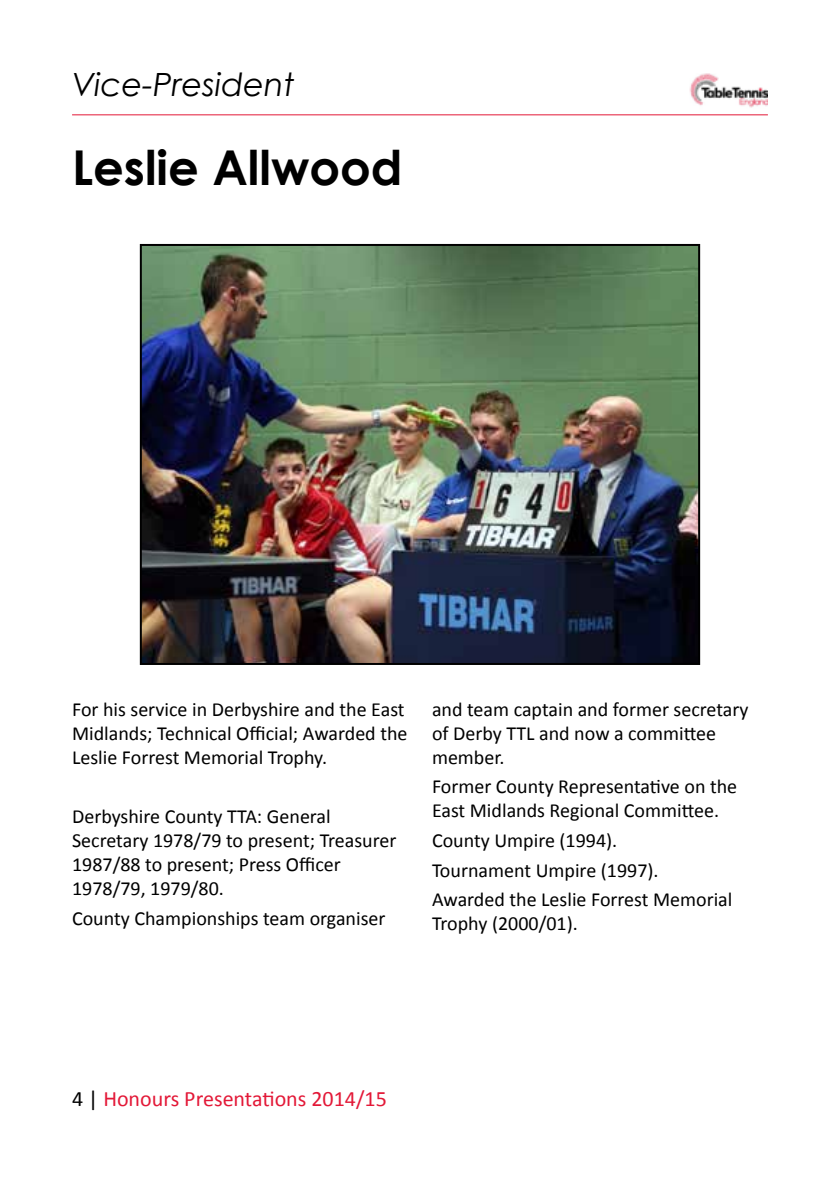
<style>
.page{position:relative;width:840px;height:1191px;background:#fff}
.page>*{position:absolute;margin:0;border:0;box-sizing:border-box;transform-origin:0 0}
.t1{font:700 48px "Century Gothic";color:#000}
.t2{font:italic 32px "Century Gothic";color:#000}
.t3{font:22px "Calibri";color:#e31837}
.t4{font:20px/24px "Calibri";color:#000}
.s1{color:#000}
</style>
<div class="page">
<img style="left:143px;top:247px;width:553px;height:415px">
<div style="left:140px;top:244px;width:559px;height:421px;border:2px solid #000"></div>
<img style="left:689px;top:73px;width:78px;height:35px">
<hr style="left:72px;top:114px;width:695px;height:1px;background:#e31837">
<h2 class="t2" style="left:72px;top:62px;width:224px">Vice-President</h2>
<h1 class="t1" style="left:72px;top:131px;width:332px">Leslie Allwood</h1>
<p class="t4" style="left:72px;top:697px;width:337px">For his service in Derbyshire and the East<br>Midlands; Technical Official; Awarded the<br>Leslie Forrest Memorial Trophy.</p>
<p class="t4" style="left:72px;top:804px;width:326px">Derbyshire County TTA: General<br>Secretary 1978/79 to present; Treasurer<br>1987/88 to present; Press Officer<br>1978/79, 1979/80.</p>
<p class="t4" style="left:72px;top:906px;width:315px">County Championships team organiser</p>
<p class="t4" style="left:432px;top:697px;width:318px">and team captain and former secretary of Derby TTL and now a committee member.</p>
<p class="t4" style="left:432px;top:775px;width:306px">Former County Representative on the<br>East Midlands Regional Committee.</p>
<p class="t4" style="left:432px;top:825px;width:302px;line-height:29.6px">County Umpire (1994).<br>Tournament Umpire (1997).<br>Awarded the Leslie Forrest Memorial</p>
<p class="t4" style="left:432px;top:912px;width:147px">Trophy (2000/01).</p>
<p class="t3" style="left:72px;top:1084px;width:316px"><span class="s1">4 |</span> Honours Presentations 2014/15</p>
</div>
